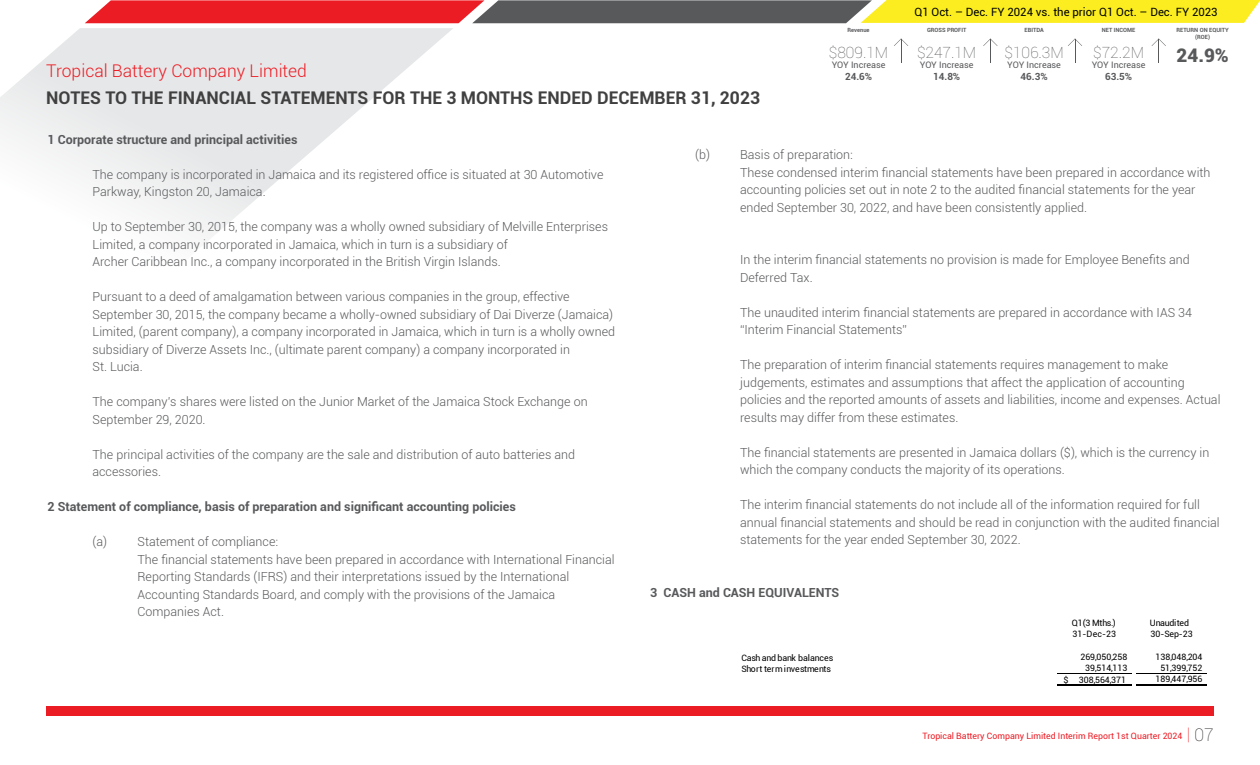
<style>
.page{position:relative;width:1260px;height:765px;background:#fff}
.page>*{position:absolute;margin:0;border:0;box-sizing:border-box;transform-origin:0 0}
.t1{font:900 18.75px "Roboto";color:#58595b}
.t2{font:700 17.5px "Roboto";color:#404041}
.t3{font:300 17.5px "Roboto";color:#ec1c24}
.t4{font:100 15.62px "Roboto";color:#58595b}
.t5{font:300 12.5px/17.5px "Roboto";color:#58595b}
.t6{font:700 12.5px "Roboto";color:#58595b}
.t7{font:11.38px "Roboto";color:#000100}
.t8{font:700 9.88px "Roboto";color:#58595b}
.t9{font:9px "Roboto";color:#58595b}
.t10{font:8.75px/10.8px "Roboto";color:#000}
.t11{font:8.75px "Roboto";color:#ec1c24}
.t12{font:700 5.75px/6.9px "Roboto";color:#58595b;text-align:center}
.s1{font-weight:100;font-size:17.5px}
.s2{font-weight:100;font-size:17.5px;color:#231f20}
</style>
<div class="page">
<svg style="left:0;top:28px;width:453px;height:209px"></svg>
<hr style="left:1057px;top:673px;width:74px;height:1px;background:#000">
<hr style="left:1057px;top:684px;width:74px;height:1px;background:#000">
<hr style="left:1057px;top:685px;width:74px;height:1px;background:#000">
<hr style="left:1136px;top:673px;width:70px;height:1px;background:#000">
<hr style="left:1136px;top:684px;width:70px;height:1px;background:#000">
<hr style="left:1136px;top:685px;width:70px;height:1px;background:#000">
<svg style="left:85px;top:0;width:1175px;height:23px;background:#c37e3f"></svg>
<svg style="left:894px;top:39px;width:14px;height:24px"></svg>
<svg style="left:983px;top:39px;width:15px;height:24px"></svg>
<svg style="left:1068px;top:39px;width:14px;height:24px"></svg>
<svg style="left:1152px;top:39px;width:14px;height:24px"></svg>
<div style="left:46px;top:706px;width:1168px;height:10px;background:#ec1c24"></div>
<h2 class="t3" style="left:46px;top:59px;width:262px">Tropical Battery Company Limited</h2>
<h2 class="t2" style="left:46px;top:85px;width:715px">NOTES TO THE FINANCIAL STATEMENTS FOR THE 3 MONTHS ENDED DECEMBER 31, 2023</h2>
<p class="t12" style="left:848px;top:26px;width:23px">Revenue</p>
<p class="t4" style="left:829px;top:41px;width:61px">$809.1M</p>
<p class="t9" style="left:832px;top:59px;width:55px">YOY Increase</p>
<p class="t8" style="left:845px;top:70px;width:29px">24.6%</p>
<p class="t7" style="left:914px;top:4px;width:305px">Q1 Oct. – Dec. FY 2024 vs. the prior Q1 Oct. – Dec. FY 2023</p>
<p class="t12" style="left:927px;top:26px;width:41px">GROSS PROFIT</p>
<p class="t4" style="left:917px;top:41px;width:61px">$247.1M</p>
<p class="t9" style="left:920px;top:59px;width:55px">YOY Increase</p>
<p class="t8" style="left:933px;top:70px;width:29px">14.8%</p>
<p class="t12" style="left:1025px;top:26px;width:21px">EBITDA</p>
<p class="t4" style="left:1005px;top:41px;width:61px">$106.3M</p>
<p class="t9" style="left:1007px;top:59px;width:55px">YOY Increase</p>
<p class="t8" style="left:1021px;top:70px;width:29px">46.3%</p>
<p class="t12" style="left:1102px;top:26px;width:35px">NET INCOME</p>
<p class="t4" style="left:1093px;top:41px;width:52px">$72.2M</p>
<p class="t9" style="left:1092px;top:59px;width:55px">YOY Increase</p>
<p class="t8" style="left:1105px;top:70px;width:29px">63.5%</p>
<p class="t12" style="left:1177px;top:26px;width:54px">RETURN ON EQUITY (ROE)</p>
<h1 class="t1" style="left:1177px;top:42px;width:54px">24.9%</h1>
<p class="t6" style="left:48px;top:131px;width:251px">1 Corporate structure and principal activities</p>
<p class="t5" style="left:92px;top:165px;width:512px">The company is incorporated in Jamaica and its registered office is situated at 30 Automotive<br>Parkway, Kingston 20, Jamaica.</p>
<p class="t5" style="left:92px;top:218px;width:517px">Up to September 30, 2015, the company was a wholly owned subsidiary of Melville Enterprises<br>Limited, a company incorporated in Jamaica, which in turn is a subsidiary of<br>Archer Caribbean Inc., a company incorporated in the British Virgin Islands.</p>
<p class="t5" style="left:92px;top:288px;width:524px">Pursuant to a deed of amalgamation between various companies in the group, effective September 30, 2015, the company became a wholly-owned subsidiary of Dai Diverze (Jamaica)<br>Limited, (parent company), a company incorporated in Jamaica, which in turn is a wholly owned subsidiary of Diverze Assets Inc., (ultimate parent company) a company incorporated in<br>St. Lucia.</p>
<p class="t5" style="left:92px;top:393px;width:497px">The company’s shares were listed on the Junior Market of the Jamaica Stock Exchange on<br>September 29, 2020.</p>
<p class="t5" style="left:92px;top:445px;width:484px">The principal activities of the company are the sale and distribution of auto batteries and accessories.</p>
<p class="t6" style="left:48px;top:498px;width:470px">2 Statement of compliance, basis of preparation and significant accounting policies</p>
<p class="t5" style="left:92px;top:533px;width:16px">(a)</p>
<p class="t5" style="left:138px;top:533px;width:479px">Statement of compliance:<br>The financial statements have been prepared in accordance with International Financial Reporting Standards (IFRS) and their interpretations issued by the International Accounting Standards Board, and comply with the provisions of the Jamaica Companies Act.</p>
<p class="t5" style="left:695px;top:145px;width:16px">(b)</p>
<p class="t5" style="left:740px;top:145px;width:472px">Basis of preparation:<br>These condensed interim financial statements have been prepared in accordance with accounting policies set out in note 2 to the audited financial statements for the year ended September 30, 2022, and have been consistently applied.</p>
<p class="t5" style="left:740px;top:250px;width:451px">In the interim financial statements no provision is made for Employee Benefits and<br>Deferred Tax.</p>
<p class="t5" style="left:740px;top:303px;width:454px">The unaudited interim financial statements are prepared in accordance with IAS 34 “Interim Financial Statements”</p>
<p class="t5" style="left:740px;top:355px;width:482px">The preparation of interim financial statements requires management to make judgements, estimates and assumptions that affect the application of accounting policies and the reported amounts of assets and liabilities, income and expenses. Actual results may differ from these estimates.</p>
<p class="t5" style="left:740px;top:443px;width:471px">The financial statements are presented in Jamaica dollars ($), which is the currency in which the company conducts the majority of its operations.</p>
<p class="t5" style="left:740px;top:495px;width:481px">The interim financial statements do not include all of the information required for full annual financial statements and should be read in conjunction with the audited financial statements for the year ended September 30, 2022.</p>
<p class="t6" style="left:650px;top:583px;width:191px">3 CASH and CASH EQUIVALENTS</p>
<p class="t10" style="left:742px;top:653px;width:93px">Cash and bank balances<br>Short term investments</p>
<p class="t10" style="left:1072px;top:617px;width:46px">Q1(3 Mths.)</p>
<p class="t10" style="left:1150px;top:617px;width:41px">Unaudited</p>
<p class="t10" style="left:1073px;top:628px;width:45px">31-Dec-23</p>
<p class="t10" style="left:1151px;top:628px;width:44px">30-Sep-23</p>
<p class="t10" style="left:1080px;top:651px;width:49px">269,050,258</p>
<p class="t10" style="left:1156px;top:651px;width:49px">138,048,204</p>
<p class="t10" style="left:1085px;top:662px;width:44px">39,514,113</p>
<p class="t10" style="left:1160px;top:662px;width:44px">51,399,752</p>
<p class="t10" style="left:1064px;top:674px;width:64px">$ 308,564,371</p>
<p class="t10" style="left:1155px;top:673px;width:49px">189,447,956</p>
<p class="t11" style="left:922px;top:730px;width:293px">Tropical Battery Company Limited Interim Report 1st Quarter 2024 <span class="s1">|</span> <span class="s2">07</span></p>
</div>
